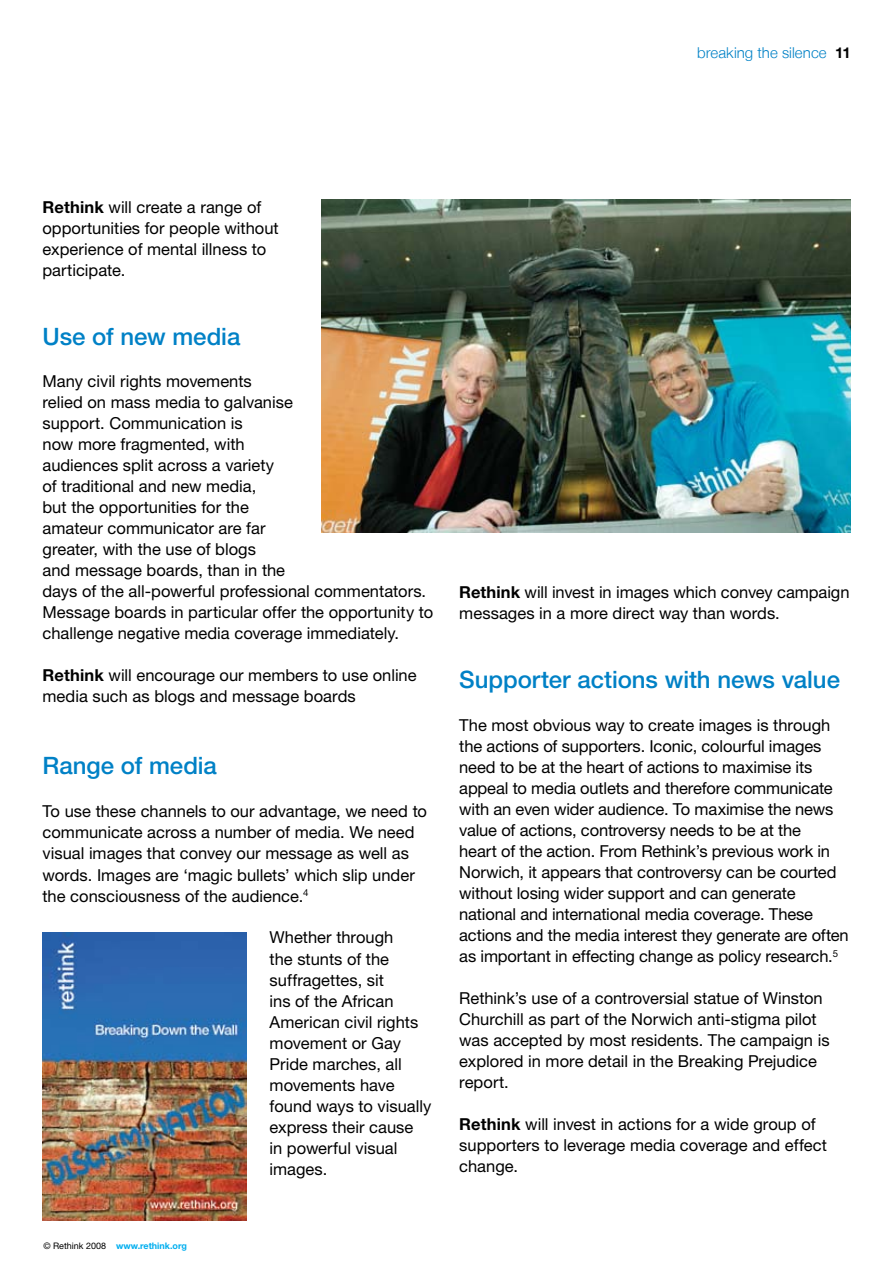
<style>
.page{position:relative;width:893px;height:1263px;background:#fff}
.page>*{position:absolute;margin:0;border:0;box-sizing:border-box;transform-origin:0 0}
.t1{font:500 24px "Helvetica Neue";letter-spacing:-.005em;color:#0081c6}
.t2{font:16.5px/21px "Helvetica Neue";color:#000}
.t3{font:300 15px "Helvetica Neue";letter-spacing:.005em;color:#0081c6}
.t4{font:700 9px "Helvetica Neue";color:#00aeef}
.s1{font-weight:700;color:#000}
.s2{font-weight:700}
.s3{font-weight:400;color:#000}
</style>
<div class="page">
<img style="left:321px;top:200px;width:529px;height:332px">
<img style="left:43px;top:932px;width:203px;height:288px">
<p class="t3" style="left:697px;top:44px;width:155px">breaking the silence <span class="s1">11</span></p>
<p class="t2" style="left:43px;top:196px;width:238px"><span class="s2">Rethink</span> will create a range of opportunities for people without experience of mental illness to participate.</p>
<h1 class="t1" style="left:43px;top:322px;width:199px">Use of new media</h1>
<p class="t2" style="left:43px;top:370px;width:392px">Many civil rights movements<br>relied on mass media to galvanise<br>support. Communication is<br>now more fragmented, with<br>audiences split across a variety<br>of traditional and new media,<br>but the opportunities for the<br>amateur communicator are far<br>greater, with the use of blogs<br>and message boards, than in the<br>days of the all-powerful professional commentators.<br>Message boards in particular offer the opportunity to challenge negative media coverage immediately.</p>
<p class="t2" style="left:43px;top:664px;width:376px"><span class="s2">Rethink</span> will encourage our members to use online media such as blogs and message boards</p>
<h1 class="t1" style="left:43px;top:751px;width:176px">Range of media</h1>
<p class="t2" style="left:43px;top:801px;width:386px">To use these channels to our advantage, we need to communicate across a number of media. We need visual images that convey our message as well as words. Images are ‘magic bullets’ which slip under the consciousness of the audience.<sup>4</sup></p>
<p class="t2" style="left:270px;top:927px;width:163px">Whether through<br>the stunts of the suffragettes, sit<br>ins of the African<br>American civil rights movement or Gay<br>Pride marches, all movements have found ways to visually express their cause<br>in powerful visual images.</p>
<p class="t4" style="left:43px;top:1240px;width:145px"><span class="s3">© Rethink 2008</span> www.rethink.org</p>
<p class="t2" style="left:459px;top:581px;width:392px"><span class="s2">Rethink</span> will invest in images which convey campaign messages in a more direct way than words.</p>
<h1 class="t1" style="left:459px;top:665px;width:382px">Supporter actions with news value</h1>
<p class="t2" style="left:459px;top:714px;width:391px">The most obvious way to create images is through the actions of supporters. Iconic, colourful images need to be at the heart of actions to maximise its appeal to media outlets and therefore communicate with an even wider audience. To maximise the news value of actions, controversy needs to be at the<br>heart of the action. From Rethink’s previous work in Norwich, it appears that controversy can be courted without losing wider support and can generate national and international media coverage. These actions and the media interest they generate are often as important in effecting change as policy research.<sup>5</sup></p>
<p class="t2" style="left:459px;top:987px;width:372px">Rethink’s use of a controversial statue of Winston Churchill as part of the Norwich anti-stigma pilot was accepted by most residents. The campaign is explored in more detail in the Breaking Prejudice report.</p>
<p class="t2" style="left:459px;top:1113px;width:369px"><span class="s2">Rethink</span> will invest in actions for a wide group of supporters to leverage media coverage and effect change.</p>
</div>
